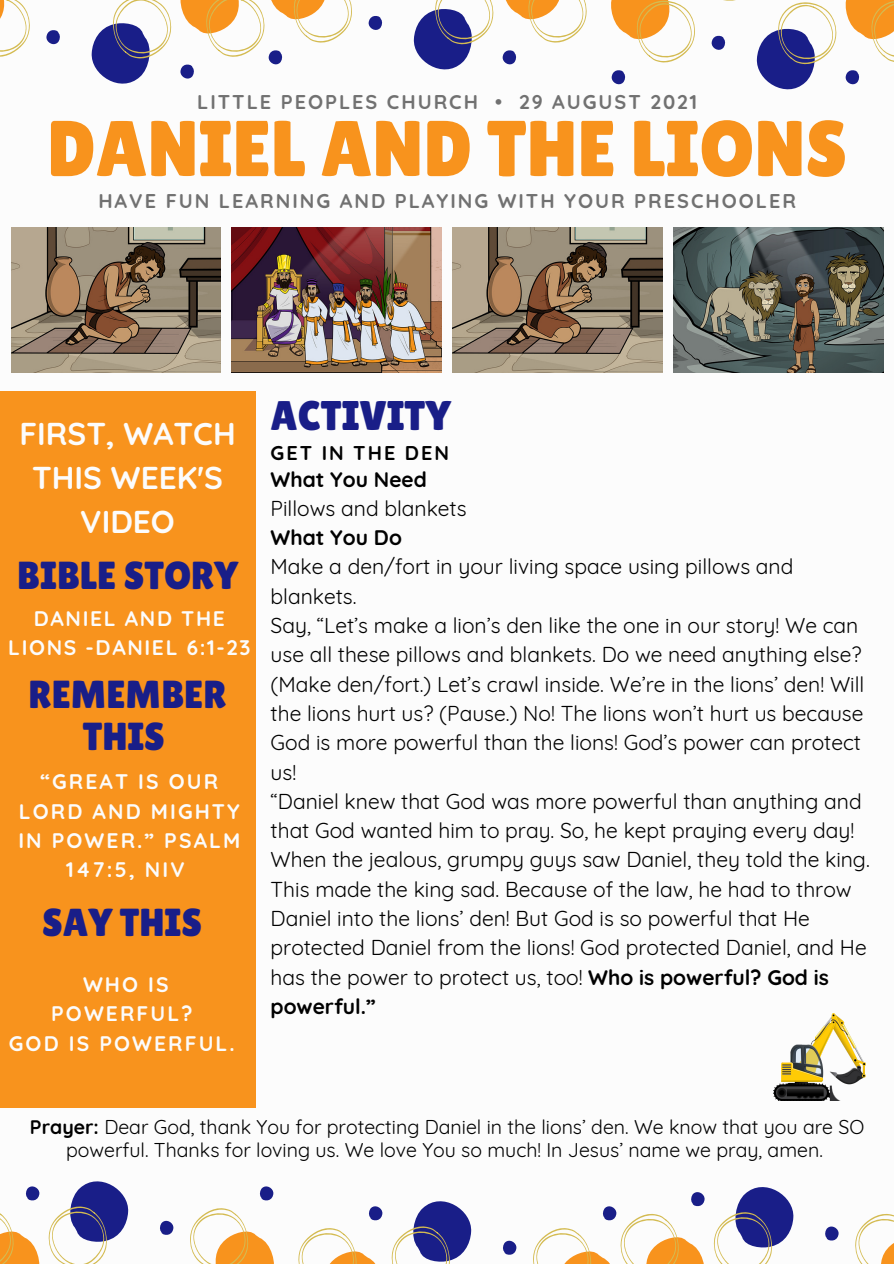
<style>
.page{position:relative;width:894px;height:1264px;background:#fff}
.page>*{position:absolute;margin:0;border:0;box-sizing:border-box;transform-origin:0 0}
.t1{font:78.9px "Lilita One";color:#f8931d}
.t2{font:41.4px "Lilita One";color:#191e88}
.t3{font:39px/41.7px "Lilita One";color:#191e88;text-align:center}
.t4{font:700 31.5px/44px "Quicksand";color:#fcfcfc;text-align:center}
.t5{font:21px/29.2px "Quicksand";color:#010101}
.t6{font:700 21px/29.2px "Quicksand";letter-spacing:.1em;color:#fcfcfc;text-align:center}
.t7{font:700 21px/29.2px "Quicksand";letter-spacing:.08em;color:#fcfcfc;text-align:center}
.t8{font:700 21px "Quicksand";color:#010101}
.t9{font:700 19.8px "Quicksand";letter-spacing:.1em;color:#717171}
.t10{font:700 19.8px "Quicksand";letter-spacing:.1em;color:#010101}
.t11{font:19.5px/23.7px "Quicksand";color:#000;text-align:center}
.s1{font-weight:700}
</style>
<div class="page">
<img style="left:11px;top:228px;width:209px;height:145px">
<img style="left:232px;top:228px;width:209px;height:145px">
<img style="left:452px;top:228px;width:210px;height:145px">
<img style="left:673px;top:228px;width:210px;height:145px">
<div style="left:0;top:391px;width:255px;height:716px;background:#f8931d"></div>
<svg style="left:0;top:0;width:30px;height:57px"></svg>
<svg style="left:46px;top:30px;width:14px;height:15px"></svg>
<svg style="left:91px;top:0;width:261px;height:84px"></svg>
<svg style="left:368px;top:16px;width:15px;height:14px"></svg>
<svg style="left:413px;top:0;width:174px;height:69px"></svg>
<svg style="left:845px;top:70px;width:14px;height:15px"></svg>
<svg style="left:611px;top:0;width:225px;height:89px"></svg>
<svg style="left:845px;top:0;width:48px;height:62px"></svg>
<svg style="left:855px;top:1213px;width:38px;height:50px"></svg>
<svg style="left:825px;top:1226px;width:13px;height:14px"></svg>
<svg style="left:713px;top:1187px;width:81px;height:76px"></svg>
<svg style="left:533px;top:1192px;width:172px;height:71px"></svg>
<svg style="left:503px;top:1240px;width:13px;height:14px"></svg>
<svg style="left:368px;top:1206px;width:14px;height:14px"></svg>
<svg style="left:391px;top:1201px;width:81px;height:62px"></svg>
<svg style="left:298px;top:1228px;width:77px;height:35px"></svg>
<svg style="left:259px;top:1186px;width:14px;height:14px"></svg>
<svg style="left:190px;top:1208px;width:84px;height:55px"></svg>
<svg style="left:160px;top:1220px;width:14px;height:15px"></svg>
<svg style="left:25px;top:1186px;width:15px;height:14px"></svg>
<svg style="left:48px;top:1181px;width:81px;height:82px"></svg>
<svg style="left:0;top:1213px;width:40px;height:50px"></svg>
<img style="left:773px;top:1013px;width:92px;height:87px">
<p class="t9" style="left:197px;top:89px;width:501px">LITTLE PEOPLES CHURCH • 29 AUGUST 2021</p>
<p class="t1" style="left:47px;top:103px;width:801px">DANIEL AND THE LIONS</p>
<p class="t9" style="left:98px;top:188px;width:699px">HAVE FUN LEARNING AND PLAYING WITH YOUR PRESCHOOLER</p>
<p class="t4" style="left:19px;top:411px;width:218px">FIRST, WATCH<br>THIS WEEK'S<br>VIDEO</p>
<p class="t3" style="left:17px;top:554px;width:223px">BIBLE STORY</p>
<p class="t7" style="left:8px;top:603px;width:244px">DANIEL AND THE<br>LIONS -DANIEL 6:1-23</p>
<p class="t3" style="left:29px;top:673px;width:199px">REMEMBER<br>THIS</p>
<p class="t6" style="left:18px;top:766px;width:223px">“GREAT IS OUR<br>LORD AND MIGHTY<br>IN POWER.” PSALM<br>147:5, NIV</p>
<p class="t3" style="left:42px;top:901px;width:161px">SAY THIS</p>
<p class="t6" style="left:51px;top:969px;width:143px">WHO IS<br>POWERFUL?</p>
<p class="t6" style="left:9px;top:1028px;width:227px">GOD IS POWERFUL.</p>
<p class="t2" style="left:270px;top:392px;width:182px">ACTIVITY</p>
<p class="t10" style="left:270px;top:440px;width:180px">GET IN THE DEN</p>
<p class="t8" style="left:270px;top:465px;width:158px">What You Need</p>
<p class="t5" style="left:270px;top:493px;width:197px">Pillows and blankets</p>
<p class="t8" style="left:270px;top:524px;width:133px">What You Do</p>
<p class="t5" style="left:270px;top:552px;width:524px">Make a den/fort in your living space using pillows and blankets.</p>
<p class="t5" style="left:270px;top:610px;width:595px">Say, “Let’s make a lion’s den like the one in our story! We can use all these pillows and blankets. Do we need anything else? (Make den/fort.) Let’s crawl inside. We’re in the lions’ den! Will the lions hurt us? (Pause.) No! The lions won’t hurt us because God is more powerful than the lions! God’s power can protect us!</p>
<p class="t5" style="left:270px;top:786px;width:600px">“Daniel knew that God was more powerful than anything and that God wanted him to pray. So, he kept praying every day!<br>When the jealous, grumpy guys saw Daniel, they told the king.<br>This made the king sad. Because of the law, he had to throw Daniel into the lions’ den! But God is so powerful that He protected Daniel from the lions! God protected Daniel, and He has the power to protect us, too! <span class="s1">Who is powerful? God is powerful.”</span></p>
<p class="t11" style="left:30px;top:1114px;width:835px"><span class="s1">Prayer:</span> Dear God, thank You for protecting Daniel in the lions’ den. We know that you are SO powerful. Thanks for loving us. We love You so much! In Jesus’ name we pray, amen.</p>
</div>
